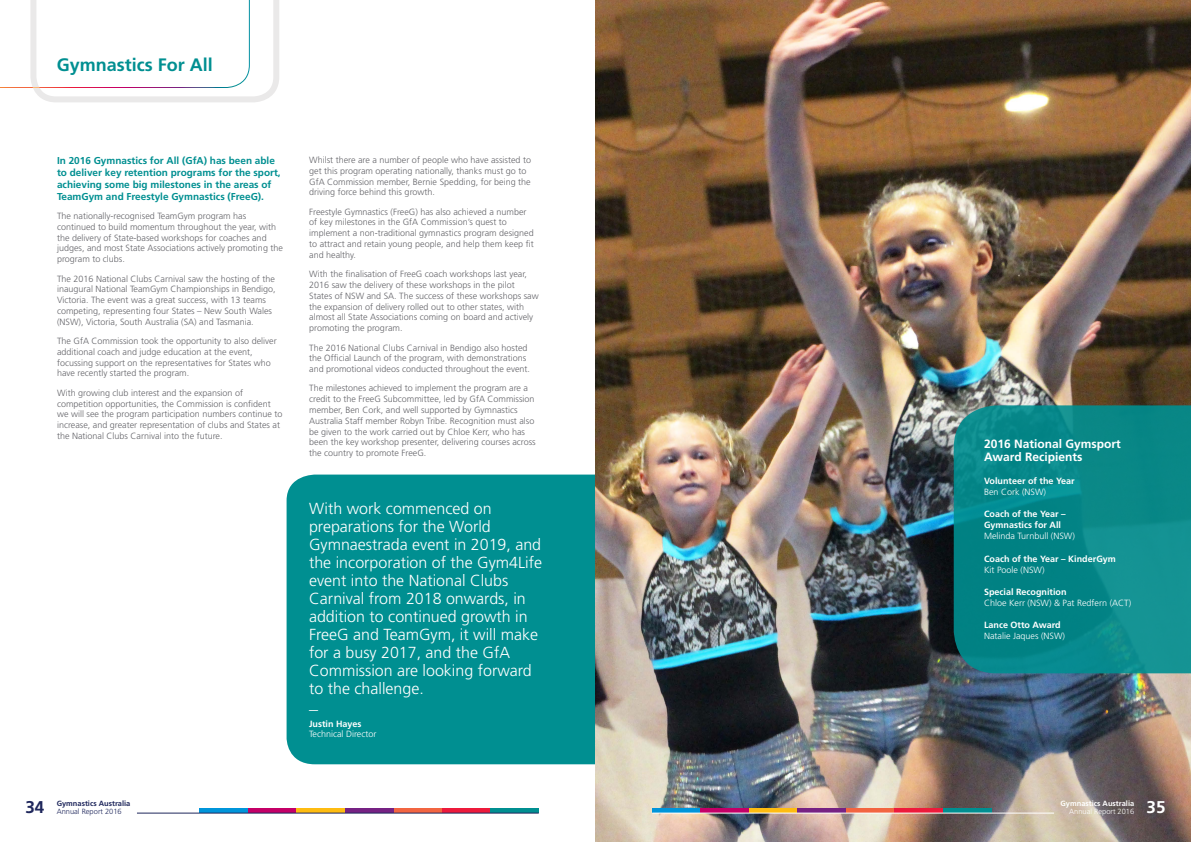
<style>
.page{position:relative;width:1191px;height:842px;background:#fff}
.page>*{position:absolute;margin:0;border:0;box-sizing:border-box;transform-origin:0 0}
.t1{font:700 18px "Frutiger";color:#008f91}
.t2{font:700 17px "Frutiger";color:#1f275c}
.t3{font:700 17px "Frutiger";color:#fff}
.t4{font:300 16px/18px "Frutiger";color:#fff}
.t5{font:700 12px/13px "Frutiger";color:#fff}
.t6{font:700 10px/12px "Frutiger";color:#008f91}
.t7{font:300 9px/10.8px "Frutiger";color:#65656a}
.t8{font:700 9px/13.6px "Frutiger";color:#fff}
.t9{font:300 9px "Frutiger";color:#fff}
.t10{font:700 7.5px "Frutiger";color:#1f275c}
.t11{font:700 7.5px "Frutiger";color:#fff}
.t12{font:300 7.5px "Frutiger";color:#1f275c}
.t13{font:300 7.5px "Frutiger";color:#fff}
</style>
<div class="page">
<div style="left:393px;top:808px;width:49px;height:5px;background:#f26541"></div>
<div style="left:442px;top:808px;width:48px;height:5px;background:#ed1a3b"></div>
<div style="left:490px;top:808px;width:49px;height:5px;background:#008f91"></div>
<div style="left:200px;top:808px;width:48px;height:5px;background:#0095da"></div>
<div style="left:248px;top:808px;width:49px;height:5px;background:#c40067"></div>
<div style="left:296px;top:808px;width:49px;height:5px;background:#febc11"></div>
<div style="left:345px;top:808px;width:48px;height:5px;background:#762283"></div>
<hr style="left:137px;top:813px;width:402px;height:1px;background:#1f275c">
<svg style="left:0;top:0;width:279px;height:102px"></svg>
<div style="left:286px;top:475px;width:402px;height:289px;background:#008f91;border-radius:27px"></div>
<img style="left:595px;top:0;width:596px;height:842px">
<div style="left:846px;top:808px;width:48px;height:5px;background:#f26541"></div>
<div style="left:894px;top:808px;width:49px;height:5px;background:#ed1a3b"></div>
<div style="left:942px;top:808px;width:49px;height:5px;background:#008f91"></div>
<div style="left:652px;top:808px;width:49px;height:5px;background:#0095da"></div>
<div style="left:700px;top:808px;width:49px;height:5px;background:#c40067"></div>
<div style="left:749px;top:808px;width:48px;height:5px;background:#febc11"></div>
<div style="left:797px;top:808px;width:49px;height:5px;background:#762283"></div>
<hr style="left:652px;top:813px;width:402px;height:1px;background:#fff">
<svg style="left:953px;top:405px;width:238px;height:268px;background:#098789"></svg>
<h1 class="t1" style="left:57px;top:54px;width:158px">Gymnastics For All</h1>
<p class="t6" style="left:57px;top:154px;width:225px">In 2016 Gymnastics for All (GfA) has been able to deliver key retention programs for the sport, achieving some big milestones in the areas of TeamGym and Freestyle Gymnastics (FreeG).</p>
<p class="t7" style="left:57px;top:210px;width:227px">The nationally-recognised TeamGym program has continued to build momentum throughout the year, with the delivery of State-based workshops for coaches and judges, and most State Associations actively promoting the program to clubs.</p>
<p class="t7" style="left:57px;top:273px;width:220px">The 2016 National Clubs Carnival saw the hosting of the inaugural National TeamGym Championships in Bendigo, Victoria. The event was a great success, with 13 teams competing, representing four States – New South Wales (NSW), Victoria, South Australia (SA) and Tasmania.</p>
<p class="t7" style="left:57px;top:335px;width:221px">The GfA Commission took the opportunity to also deliver additional coach and judge education at the event, focussing support on the representatives for States who have recently started the program.</p>
<p class="t7" style="left:57px;top:387px;width:227px">With growing club interest and the expansion of competition opportunities, the Commission is confident we will see the program participation numbers continue to increase, and greater representation of clubs and States at the National Clubs Carnival into the future.</p>
<p class="t7" style="left:309px;top:154px;width:223px">Whilst there are a number of people who have assisted to get this program operating nationally, thanks must go to GfA Commission member, Bernie Spedding, for being the driving force behind this growth.</p>
<p class="t7" style="left:309px;top:206px;width:226px">Freestyle Gymnastics (FreeG) has also achieved a number of key milestones in the GfA Commission’s quest to implement a non-traditional gymnastics program designed to attract and retain young people, and help them keep fit and healthy.</p>
<p class="t7" style="left:309px;top:269px;width:231px">With the finalisation of FreeG coach workshops last year, 2016 saw the delivery of these workshops in the pilot States of NSW and SA. The success of these workshops saw the expansion of delivery rolled out to other states, with almost all State Associations coming on board and actively promoting the program.</p>
<p class="t7" style="left:309px;top:342px;width:222px">The 2016 National Clubs Carnival in Bendigo also hosted the Official Launch of the program, with demonstrations and promotional videos conducted throughout the event.</p>
<p class="t7" style="left:309px;top:383px;width:228px">The milestones achieved to implement the program are a credit to the FreeG Subcommittee, led by GfA Commission member, Ben Cork, and well supported by Gymnastics Australia Staff member Robyn Tribe. Recognition must also be given to the work carried out by Chloe Kerr, who has been the key workshop presenter, delivering courses across the country to promote FreeG.</p>
<p class="t4" style="left:309px;top:499px;width:234px">With work commenced on preparations for the World<br>Gymnaestrada event in 2019, and the incorporation of the Gym4Life event into the National Clubs<br>Carnival from 2018 onwards, in addition to continued growth in<br>FreeG and TeamGym, it will make for a busy 2017, and the GfA<br>Commission are looking forward to the challenge.</p>
<p class="t8" style="left:309px;top:703px;width:54px">—<br>Justin Hayes</p>
<p class="t9" style="left:309px;top:729px;width:69px">Technical Director</p>
<h3 class="t5" style="left:984px;top:438px;width:138px">2016 National Gymsport<br>Award Recipients</h3>
<p class="t8" style="left:984px;top:474px;width:92px">Volunteer of the Year</p>
<p class="t9" style="left:984px;top:487px;width:64px">Ben Cork (NSW)</p>
<p class="t8" style="left:984px;top:508px;width:83px;line-height:11px">Coach of the Year –<br>Gymnastics for All</p>
<p class="t9" style="left:984px;top:531px;width:92px">Melinda Turnbull (NSW)</p>
<p class="t8" style="left:984px;top:551px;width:133px">Coach of the Year – KinderGym</p>
<p class="t9" style="left:984px;top:564px;width:62px">Kit Poole (NSW)</p>
<p class="t8" style="left:984px;top:585px;width:84px">Special Recognition</p>
<p class="t9" style="left:984px;top:598px;width:149px">Chloe Kerr (NSW) &amp; Pat Redfern (ACT)</p>
<p class="t8" style="left:984px;top:618px;width:78px">Lance Otto Award</p>
<p class="t9" style="left:984px;top:631px;width:83px">Natalie Jaques (NSW)</p>
<p class="t10" style="left:57px;top:798px;width:75px">Gymnastics Australia</p>
<h2 class="t2" style="left:25px;top:797px;width:20px">34</h2>
<p class="t12" style="left:57px;top:807px;width:67px">Annual Report 2016</p>
<p class="t11" style="left:1060px;top:798px;width:75px">Gymnastics Australia</p>
<p class="t13" style="left:1069px;top:807px;width:67px">Annual Report 2016</p>
<h2 class="t3" style="left:1146px;top:797px;width:20px">35</h2>
</div>
